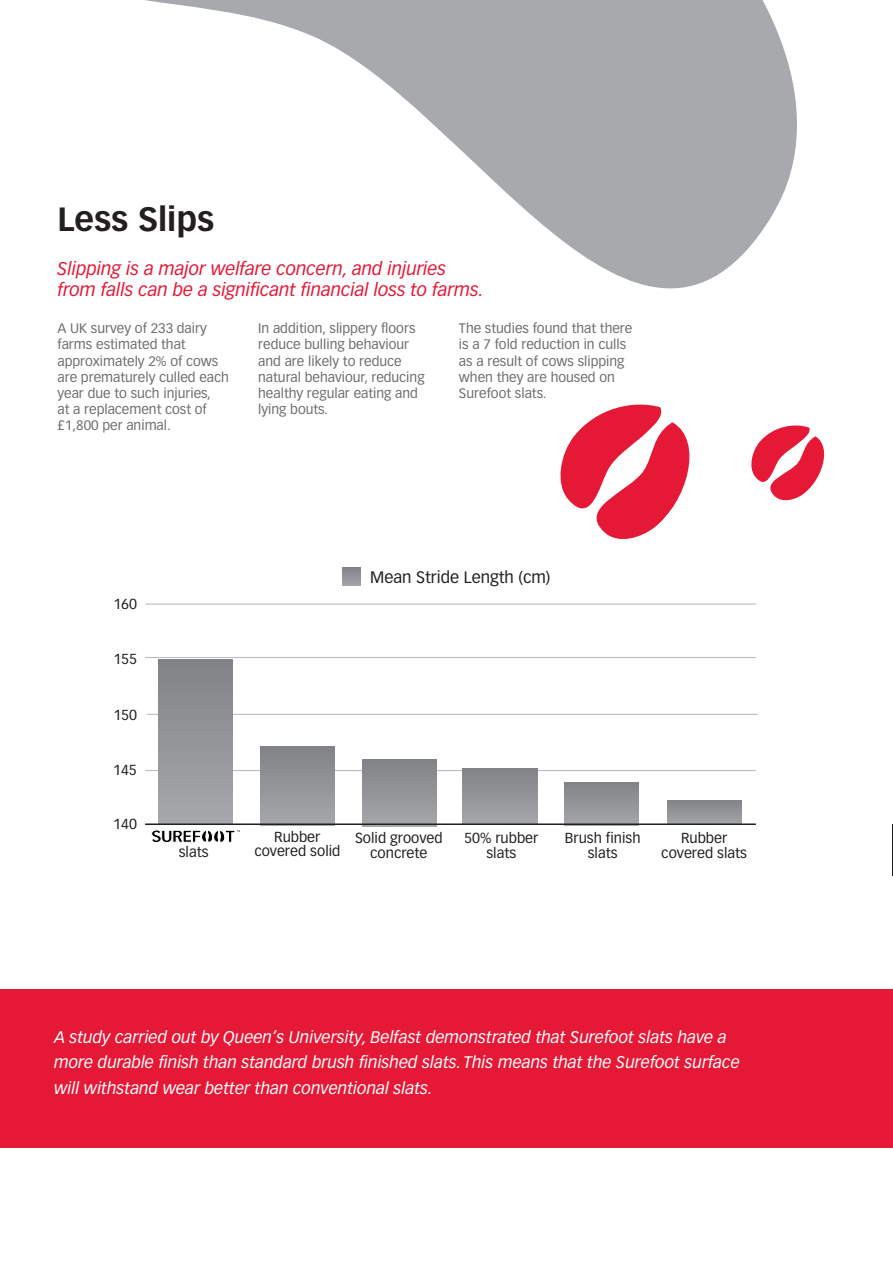
<style>
.page{position:relative;width:893px;height:1263px;background:#fff}
.page>*{position:absolute;margin:0;border:0;box-sizing:border-box;transform-origin:0 0}
.t1{font:700 33px "Vectora LH";color:#231f20}
.t2{font:italic 18px/21.6px "Vectora LH";color:#e51836}
.t3{font:italic 16.5px/25.5px "Vectora LH";color:#fff}
.t4{font:16.35px "Vectora LH";color:#231f20}
.t5{font:14.25px/14.2px "Vectora LH";color:#231f20;text-align:center}
.t6{font:13.5px/16.2px "Vectora LH";color:#6c6d70}
</style>
<div class="page">
<hr style="left:892px;top:824px;width:1px;height:52px;background:#231f20">
<svg style="left:749px;top:0;width:48px;height:248px;fill:#a8a9ad"></svg>
<svg style="left:145px;top:0;width:604px;height:289px"></svg>
<hr style="left:145px;top:770px;width:611px;height:1px;background:#bcbdc0">
<hr style="left:147px;top:714px;width:611px;height:1px;background:#bcbdc0">
<hr style="left:145px;top:657px;width:611px;height:1px;background:#bcbdc0">
<hr style="left:145px;top:603px;width:611px;height:2px;background:#bcbdc0">
<div style="left:158px;top:659px;width:75px;height:165px;background:linear-gradient(to bottom,#808285,#a7a8ac)"></div>
<div style="left:260px;top:746px;width:74px;height:79px;background:linear-gradient(to bottom,#808285,#a6a7ab)"></div>
<div style="left:362px;top:760px;width:74px;height:66px;background:linear-gradient(to bottom,#818386,#a5a6aa)"></div>
<div style="left:463px;top:768px;width:74px;height:56px;background:linear-gradient(to bottom,#818386,#a5a6aa)"></div>
<div style="left:565px;top:782px;width:74px;height:43px;background:linear-gradient(to bottom,#818386,#a5a6aa)"></div>
<div style="left:667px;top:800px;width:74px;height:24px;background:linear-gradient(to bottom,#818386,#a3a4a8)"></div>
<hr style="left:145px;top:823px;width:611px;height:2px;background:#231f20">
<svg style="left:151px;top:830px;width:89px;height:13px"></svg>
<svg style="left:342px;top:568px;width:19px;height:18px"></svg>
<div style="left:0;top:989px;width:893px;height:159px;background:#e51836"></div>
<svg style="left:751px;top:425px;width:74px;height:76px"></svg>
<svg style="left:560px;top:404px;width:130px;height:135px"></svg>
<h1 class="t1" style="left:57px;top:205px;width:158px">Less Slips</h1>
<h2 class="t2" style="left:57px;top:259px;width:428px">Slipping is a major welfare concern, and injuries from falls can be a significant financial loss to farms.</h2>
<p class="t6" style="left:57px;top:321px;width:173px">A UK survey of 233 dairy farms estimated that approximately 2% of cows are prematurely culled each year due to such injuries,<br>at a replacement cost of £1,800 per animal.</p>
<p class="t6" style="left:258px;top:321px;width:168px">In addition, slippery floors reduce bulling behaviour and are likely to reduce natural behaviour, reducing healthy regular eating and lying bouts.</p>
<p class="t6" style="left:459px;top:321px;width:175px">The studies found that there is a 7 fold reduction in culls as a result of cows slipping when they are housed on<br>Surefoot slats.</p>
<p class="t5" style="left:113px;top:598px;width:25px">160</p>
<p class="t5" style="left:113px;top:652px;width:25px">155</p>
<p class="t5" style="left:113px;top:708px;width:25px">150</p>
<p class="t5" style="left:113px;top:763px;width:25px">145</p>
<p class="t5" style="left:113px;top:818px;width:25px">140</p>
<p class="t5" style="left:179px;top:845px;width:31px">slats</p>
<p class="t4" style="left:370px;top:570px;width:182px">Mean Stride Length (cm)</p>
<p class="t5" style="left:254px;top:830px;width:88px">Rubber covered solid</p>
<p class="t5" style="left:355px;top:832px;width:89px">Solid grooved concrete</p>
<p class="t5" style="left:464px;top:832px;width:76px">50% rubber slats</p>
<p class="t5" style="left:565px;top:832px;width:77px">Brush finish slats</p>
<p class="t5" style="left:661px;top:832px;width:87px">Rubber covered slats</p>
<p class="t3" style="left:54px;top:1025px;width:687px">A study carried out by Queen’s University, Belfast demonstrated that Surefoot slats have a more durable finish than standard brush finished slats. This means that the Surefoot surface will withstand wear better than conventional slats.</p>
</div>
